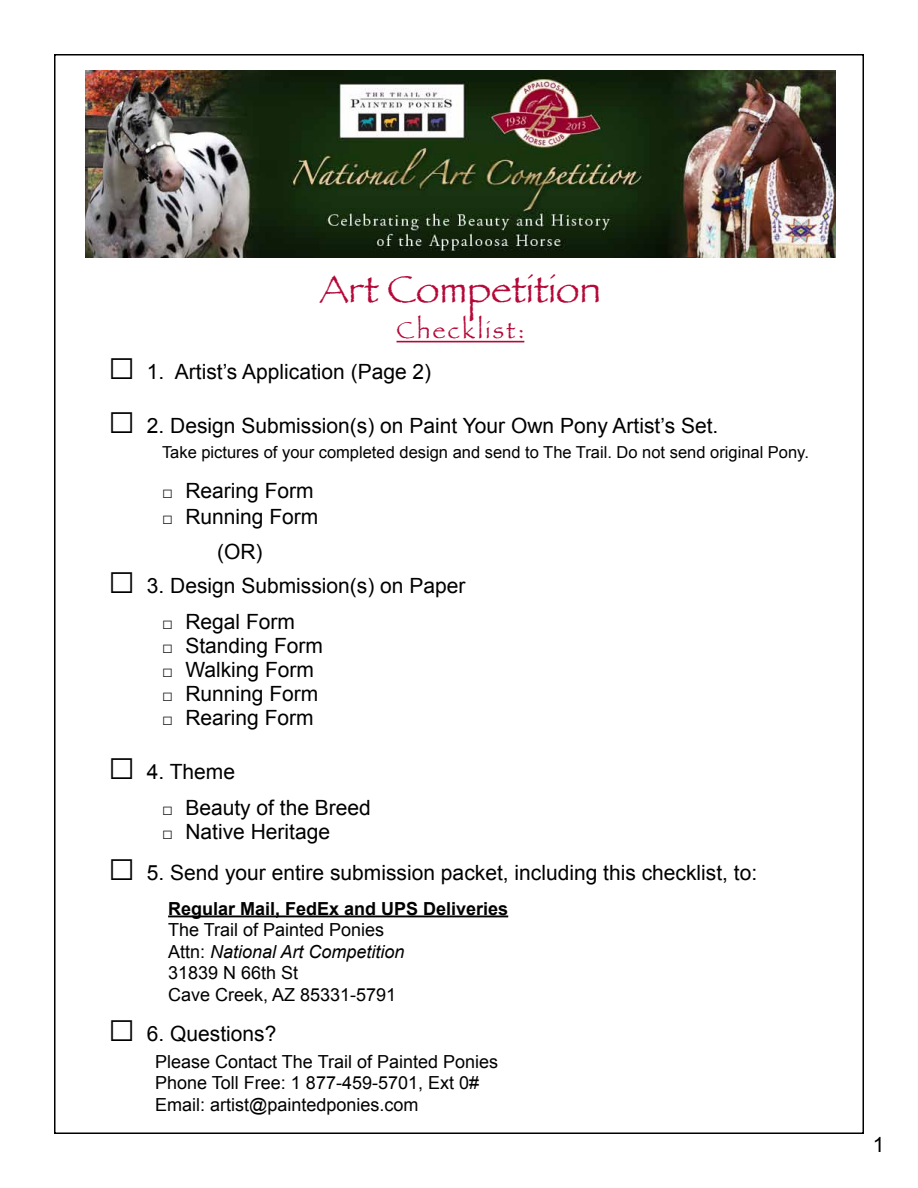
<style>
.page{position:relative;width:918px;height:1188px;background:#fff}
.page>*{position:absolute;margin:0;border:0;box-sizing:border-box;transform-origin:0 0}
.t1{font:39px "Papyrus";color:#b40838}
.t2{font:24px "Papyrus";letter-spacing:.1em;color:#b40838}
.t3{font:21px "Arial";color:#000}
.t4{font:18px/21.6px "Arial";color:#000}
.t5{font:700 18px "Arial";color:#000}
.t6{font:16.5px "Arial";color:#000}
.s1{font-size:45px}
.s2{font-size:18px}
.s3{font-style:italic}
</style>
<div class="page">
<hr style="left:168px;top:916px;width:340px;height:1px;background:#000">
<img style="left:85px;top:70px;width:750px;height:188px">
<hr style="left:397px;top:341px;width:127px;height:1px;background:#b40838">
<h1 class="t1" style="left:320px;top:265px;width:283px">Art Competition</h1>
<p class="t2" style="left:397px;top:315px;width:129px">Checklist:</p>
<p class="t3" style="left:108px;top:358px;width:325px"><span class="s1">□</span> 1. Artist’s Application (Page 2)</p>
<p class="t3" style="left:108px;top:412px;width:612px"><span class="s1">□</span> 2. Design Submission(s) on Paint Your Own Pony Artist’s Set.</p>
<p class="t6" style="left:162px;top:442px;width:648px">Take pictures of your completed design and send to The Trail. Do not send original Pony.</p>
<p class="t3" style="left:162px;top:477px;width:153px"><span class="s2">□</span> Rearing Form</p>
<p class="t3" style="left:162px;top:502px;width:158px"><span class="s2">□</span> Running Form</p>
<p class="t3" style="left:217px;top:538px;width:47px">(OR)</p>
<p class="t3" style="left:108px;top:571px;width:359px"><span class="s1">□</span> 3. Design Submission(s) on Paper</p>
<p class="t3" style="left:162px;top:607px;width:135px"><span class="s2">□</span> Regal Form</p>
<p class="t3" style="left:162px;top:631px;width:163px"><span class="s2">□</span> Standing Form</p>
<p class="t3" style="left:162px;top:655px;width:154px"><span class="s2">□</span> Walking Form</p>
<p class="t3" style="left:162px;top:679px;width:158px"><span class="s2">□</span> Running Form</p>
<p class="t3" style="left:162px;top:703px;width:153px"><span class="s2">□</span> Rearing Form</p>
<p class="t3" style="left:108px;top:757px;width:129px"><span class="s1">□</span> 4. Theme</p>
<p class="t3" style="left:162px;top:793px;width:210px"><span class="s2">□</span> Beauty of the Breed</p>
<p class="t3" style="left:162px;top:817px;width:170px"><span class="s2">□</span> Native Heritage</p>
<p class="t3" style="left:108px;top:859px;width:651px"><span class="s1">□</span> 5. Send your entire submission packet, including this checklist, to:</p>
<p class="t5" style="left:168px;top:896px;width:342px">Regular Mail, FedEx and UPS Deliveries</p>
<p class="t4" style="left:168px;top:919px;width:238px">The Trail of Painted Ponies<br>Attn: <span class="s3">National Art Competition<br></span>31839 N 66th St<br>Cave Creek, AZ 85331-5791</p>
<p class="t3" style="left:108px;top:1020px;width:170px"><span class="s1">□</span> 6. Questions?</p>
<p class="t4" style="left:155px;top:1051px;width:344px">Please Contact The Trail of Painted Ponies<br>Phone Toll Free: 1 877-459-5701, Ext 0#<br>Email: artist@paintedponies.com</p>
<p class="t3" style="left:873px;top:1131px;width:13px">1</p>
</div>
